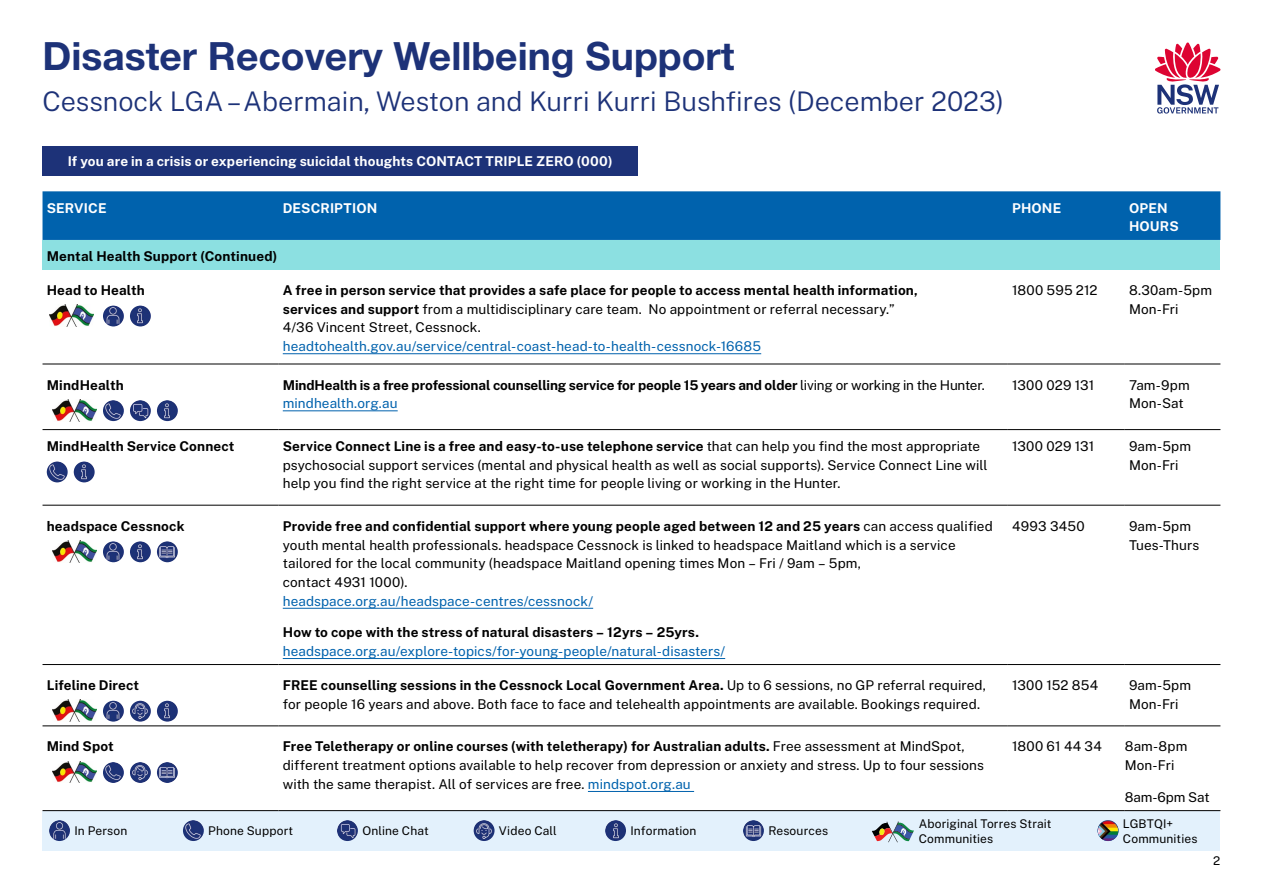
<style>
.page{position:relative;width:1263px;height:893px;background:#fff}
.page>*{position:absolute;margin:0;border:0;box-sizing:border-box;transform-origin:0 0}
.t1{font:700 39px "Helvetica Neue LT Std";color:#1d3278}
.t2{font:300 27px "Public Sans";color:#1d3278}
.t3{font:13.5px/18.8px "Public Sans";letter-spacing:.01em;color:#000}
.t4{font:700 13.5px/18.8px "Public Sans";letter-spacing:.01em;color:#000}
.t5{font:13.5px "Public Sans";letter-spacing:.01em;color:#0062ad}
.t6{font:700 13.5px/18.8px "Public Sans";letter-spacing:-.01em;color:#000}
.t7{font:700 13.5px/18.8px "Public Sans";letter-spacing:.01em;color:#fff}
.t8{font:13.5px "Public Sans";letter-spacing:-.01em;color:#000}
.t9{font:12px/15px "Public Sans";letter-spacing:.01em;color:#000}
.s1{font-weight:400}
.s2{font-weight:400;color:#0062ad}
.s3{font-weight:700}
.s4{color:#0062ad}
</style>
<div class="page">
<div style="left:43px;top:811px;width:1177px;height:40px;background:#e3f1fc"></div>
<svg style="left:1155px;top:43px;width:65px;height:71px"></svg>
<img style="left:49px;top:820px;width:21px;height:21px;border-radius:10px">
<img style="left:183px;top:820px;width:21px;height:21px;border-radius:10px">
<img style="left:337px;top:820px;width:21px;height:21px;border-radius:10px">
<img style="left:474px;top:820px;width:20px;height:21px;border-radius:10px">
<img style="left:605px;top:820px;width:21px;height:21px;border-radius:10px">
<img style="left:743px;top:820px;width:21px;height:21px;border-radius:10px">
<img style="left:1097px;top:820px;width:21px;height:21px;border-radius:10px">
<svg style="left:872px;top:821px;width:42px;height:21px"></svg>
<div style="left:43px;top:146px;width:595px;height:29px;background:#1d3278"></div>
<div style="left:43px;top:191px;width:1177px;height:49px;background:#0062ad"></div>
<div style="left:43px;top:240px;width:1177px;height:29px;background:#8ce0e1"></div>
<hr style="left:43px;top:364px;width:236px;height:1px;background:#000">
<hr style="left:279px;top:364px;width:729px;height:1px;background:#000">
<hr style="left:1008px;top:364px;width:117px;height:1px;background:#000">
<hr style="left:1125px;top:364px;width:95px;height:1px;background:#000">
<hr style="left:43px;top:429px;width:236px;height:1px;background:#000">
<hr style="left:279px;top:429px;width:729px;height:1px;background:#000">
<hr style="left:1008px;top:429px;width:117px;height:1px;background:#000">
<hr style="left:1125px;top:429px;width:95px;height:1px;background:#000">
<hr style="left:43px;top:505px;width:236px;height:1px;background:#000">
<hr style="left:279px;top:505px;width:729px;height:1px;background:#000">
<hr style="left:1008px;top:505px;width:117px;height:1px;background:#000">
<hr style="left:1125px;top:505px;width:95px;height:1px;background:#000">
<hr style="left:43px;top:664px;width:236px;height:1px;background:#000">
<hr style="left:279px;top:664px;width:729px;height:1px;background:#000">
<hr style="left:1008px;top:664px;width:117px;height:1px;background:#000">
<hr style="left:1125px;top:664px;width:95px;height:1px;background:#000">
<hr style="left:43px;top:725px;width:236px;height:1px;background:#000">
<hr style="left:279px;top:725px;width:729px;height:1px;background:#000">
<hr style="left:1008px;top:725px;width:117px;height:1px;background:#000">
<hr style="left:1125px;top:725px;width:95px;height:1px;background:#000">
<hr style="left:43px;top:810px;width:236px;height:1px;background:#000">
<hr style="left:279px;top:810px;width:729px;height:1px;background:#000">
<hr style="left:1008px;top:810px;width:117px;height:1px;background:#000">
<hr style="left:1125px;top:810px;width:95px;height:1px;background:#000">
<img style="left:50px;top:305px;width:44px;height:21px">
<img style="left:103px;top:306px;width:21px;height:20px;border-radius:10px">
<img style="left:130px;top:306px;width:21px;height:20px;border-radius:10px">
<hr style="left:283px;top:353px;width:478px;height:1px;background:#0062ad">
<img style="left:53px;top:399px;width:44px;height:22px">
<img style="left:103px;top:400px;width:21px;height:21px;border-radius:10px">
<img style="left:130px;top:400px;width:21px;height:21px;border-radius:10px">
<img style="left:157px;top:400px;width:21px;height:21px;border-radius:10px">
<hr style="left:283px;top:410px;width:115px;height:1px;background:#0062ad">
<img style="left:47px;top:462px;width:21px;height:20px;border-radius:10px">
<img style="left:74px;top:462px;width:21px;height:20px;border-radius:10px">
<img style="left:53px;top:540px;width:44px;height:22px">
<img style="left:103px;top:541px;width:21px;height:21px;border-radius:10px">
<img style="left:130px;top:541px;width:21px;height:21px;border-radius:10px">
<img style="left:157px;top:541px;width:21px;height:21px;border-radius:10px">
<hr style="left:283px;top:608px;width:310px;height:1px;background:#0062ad">
<hr style="left:283px;top:658px;width:442px;height:1px;background:#0062ad">
<img style="left:53px;top:700px;width:44px;height:22px">
<img style="left:103px;top:701px;width:21px;height:21px;border-radius:10px">
<img style="left:130px;top:701px;width:21px;height:21px;border-radius:10px">
<img style="left:157px;top:701px;width:21px;height:21px;border-radius:10px">
<img style="left:53px;top:761px;width:44px;height:22px">
<img style="left:103px;top:762px;width:21px;height:21px;border-radius:10px">
<img style="left:130px;top:762px;width:21px;height:21px;border-radius:10px">
<img style="left:157px;top:762px;width:21px;height:21px;border-radius:10px">
<hr style="left:588px;top:791px;width:106px;height:1px;background:#0062ad">
<h1 class="t1" style="left:43px;top:32px;width:693px">Disaster Recovery Wellbeing Support</h1>
<h2 class="t2" style="left:43px;top:83px;width:963px">Cessnock LGA – Abermain, Weston and Kurri Kurri Bushfires (December 2023)</h2>
<p class="t7" style="left:68px;top:151px;width:546px">If you are in a crisis or experiencing suicidal thoughts CONTACT TRIPLE ZERO (000)</p>
<p class="t7" style="left:47px;top:197px;width:61px">SERVICE</p>
<p class="t7" style="left:283px;top:197px;width:96px">DESCRIPTION</p>
<p class="t7" style="left:1012px;top:197px;width:51px">PHONE</p>
<p class="t7" style="left:1129px;top:197px;width:51px">OPEN<br>HOURS</p>
<p class="t4" style="left:47px;top:246px;width:232px">Mental Health Support (Continued)</p>
<p class="t4" style="left:47px;top:280px;width:99px">Head to Health</p>
<p class="t4" style="left:283px;top:280px;width:637px">A free in person service that provides a safe place for people to access mental health information, services and support <span class="s1">from a multidisciplinary care team. No appointment or referral necessary.”<br>4/36 Vincent Street, Cessnock.</span></p>
<p class="t5" style="left:283px;top:337px;width:480px">headtohealth.gov.au/service/central-coast-head-to-health-cessnock-16685</p>
<p class="t3" style="left:1012px;top:280px;width:87px">1800 595 212</p>
<p class="t3" style="left:1129px;top:280px;width:85px">8.30am-5pm<br>Mon-Fri</p>
<p class="t4" style="left:47px;top:374px;width:78px">MindHealth</p>
<p class="t6" style="left:283px;top:374px;width:703px">MindHealth is a free professional counselling service for people 15 years and older <span class="s1">living or working in the Hunter. </span><span class="s2">mindhealth.org.au</span></p>
<p class="t3" style="left:1012px;top:375px;width:84px">1300 029 131</p>
<p class="t3" style="left:1129px;top:375px;width:62px">7am-9pm<br>Mon-Sat</p>
<p class="t4" style="left:47px;top:436px;width:189px">MindHealth Service Connect</p>
<p class="t3" style="left:283px;top:436px;width:706px"><span class="s3">Service Connect Line is a free and easy-to-use telephone service</span> that can help you find the most appropriate psychosocial support services (mental and physical health as well as social supports). Service Connect Line will help you find the right service at the right time for people living or working in the Hunter.</p>
<p class="t3" style="left:1012px;top:436px;width:84px">1300 029 131</p>
<p class="t3" style="left:1129px;top:436px;width:64px">9am-5pm<br>Mon-Fri</p>
<p class="t4" style="left:47px;top:516px;width:139px">headspace Cessnock</p>
<p class="t3" style="left:283px;top:516px;width:711px"><span class="s3">Provide free and confidential support where young people aged between 12 and 25 years</span> can access qualified youth mental health professionals. headspace Cessnock is linked to headspace Maitland which is a service tailored for the local community (headspace Maitland opening times Mon – Fri / 9am – 5pm,<br>contact 4931 1000).</p>
<p class="t5" style="left:283px;top:591px;width:312px">headspace.org.au/headspace-centres/cessnock/</p>
<p class="t4" style="left:283px;top:622px;width:418px">How to cope with the stress of natural disasters – 12yrs – 25yrs.</p>
<p class="t5" style="left:283px;top:642px;width:444px">headspace.org.au/explore-topics/for-young-people/natural-disasters/</p>
<p class="t3" style="left:1012px;top:516px;width:74px">4993 3450</p>
<p class="t3" style="left:1129px;top:516px;width:72px">9am-5pm<br>Tues-Thurs</p>
<p class="t4" style="left:47px;top:675px;width:94px">Lifeline Direct</p>
<p class="t3" style="left:283px;top:675px;width:705px"><span class="s3">FREE counselling sessions in the Cessnock Local Government Area.</span> Up to 6 sessions, no GP referral required, for people 16 years and above. Both face to face and telehealth appointments are available. Bookings required.</p>
<p class="t3" style="left:1012px;top:675px;width:88px">1300 152 854</p>
<p class="t3" style="left:1129px;top:675px;width:64px">9am-5pm<br>Mon-Fri</p>
<p class="t4" style="left:47px;top:736px;width:69px">Mind Spot</p>
<p class="t3" style="left:283px;top:736px;width:703px"><span class="s3">Free Teletherapy or online courses (with teletherapy) for Australian adults.</span> Free assessment at MindSpot, different treatment options available to help recover from depression or anxiety and stress. Up to four sessions with the same therapist. All of services are free. <span class="s4">mindspot.org.au</span></p>
<p class="t3" style="left:1012px;top:736px;width:91px">1800 61 44 34</p>
<p class="t3" style="left:1125px;top:736px;width:64px">8am-8pm<br>Mon-Fri</p>
<p class="t8" style="left:1125px;top:787px;width:86px">8am-6pm Sat</p>
<p class="t9" style="left:919px;top:815px;width:134px">Aboriginal Torres Strait<br>Communities</p>
<p class="t9" style="left:74px;top:823px;width:55px">In Person</p>
<p class="t9" style="left:208px;top:823px;width:87px">Phone Support</p>
<p class="t9" style="left:362px;top:823px;width:68px">Online Chat</p>
<p class="t9" style="left:499px;top:823px;width:59px">Video Call</p>
<p class="t9" style="left:630px;top:823px;width:67px">Information</p>
<p class="t9" style="left:768px;top:823px;width:61px">Resources</p>
<p class="t9" style="left:1123px;top:815px;width:76px">LGBTQI+<br>Communities</p>
<p class="t9" style="left:1213px;top:853px;width:9px">2</p>
</div>
